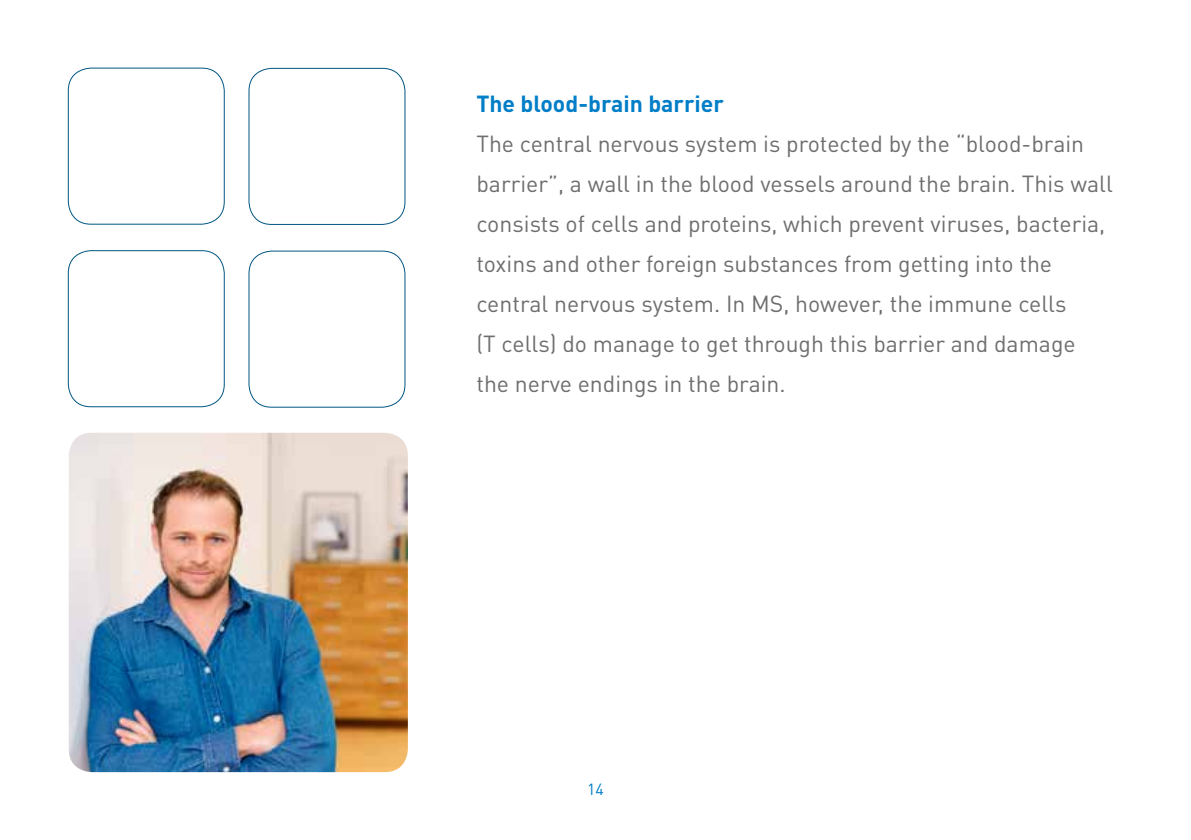
<style>
.page{position:relative;width:1191px;height:840px;background:#fff}
.page>*{position:absolute;margin:0;border:0;box-sizing:border-box;transform-origin:0 0}
.t1{font:23px/40px "DIN Pro";color:#6e6e6e}
.t2{font:700 23px "DIN Pro";color:#007ec7}
.t3{font:16px "DIN Pro";color:#007ec7}
</style>
<div class="page">
<div style="left:68px;top:68px;width:156px;height:156px;border:1px solid #005682;border-radius:23px"></div>
<div style="left:249px;top:68px;width:156px;height:156px;border:1px solid #005682;border-radius:23px"></div>
<div style="left:68px;top:250px;width:156px;height:157px;border:1px solid #005682;border-radius:23px"></div>
<div style="left:249px;top:251px;width:156px;height:156px;border:1px solid #005682;border-radius:23px"></div>
<img style="left:69px;top:432px;width:339px;height:339px">
<p class="t2" style="left:476px;top:88px;width:249px">The blood-brain barrier</p>
<p class="t1" style="left:476px;top:123px;width:638px">The central nervous system is protected by the “blood-brain barrier”, a wall in the blood vessels around the brain. This wall consists of cells and proteins, which prevent viruses, bacteria, toxins and other foreign substances from getting into the central nervous system. In MS, however, the immune cells<br>(T cells) do manage to get through this barrier and damage the nerve endings in the brain.</p>
<p class="t3" style="left:587px;top:777px;width:18px">14</p>
</div>
